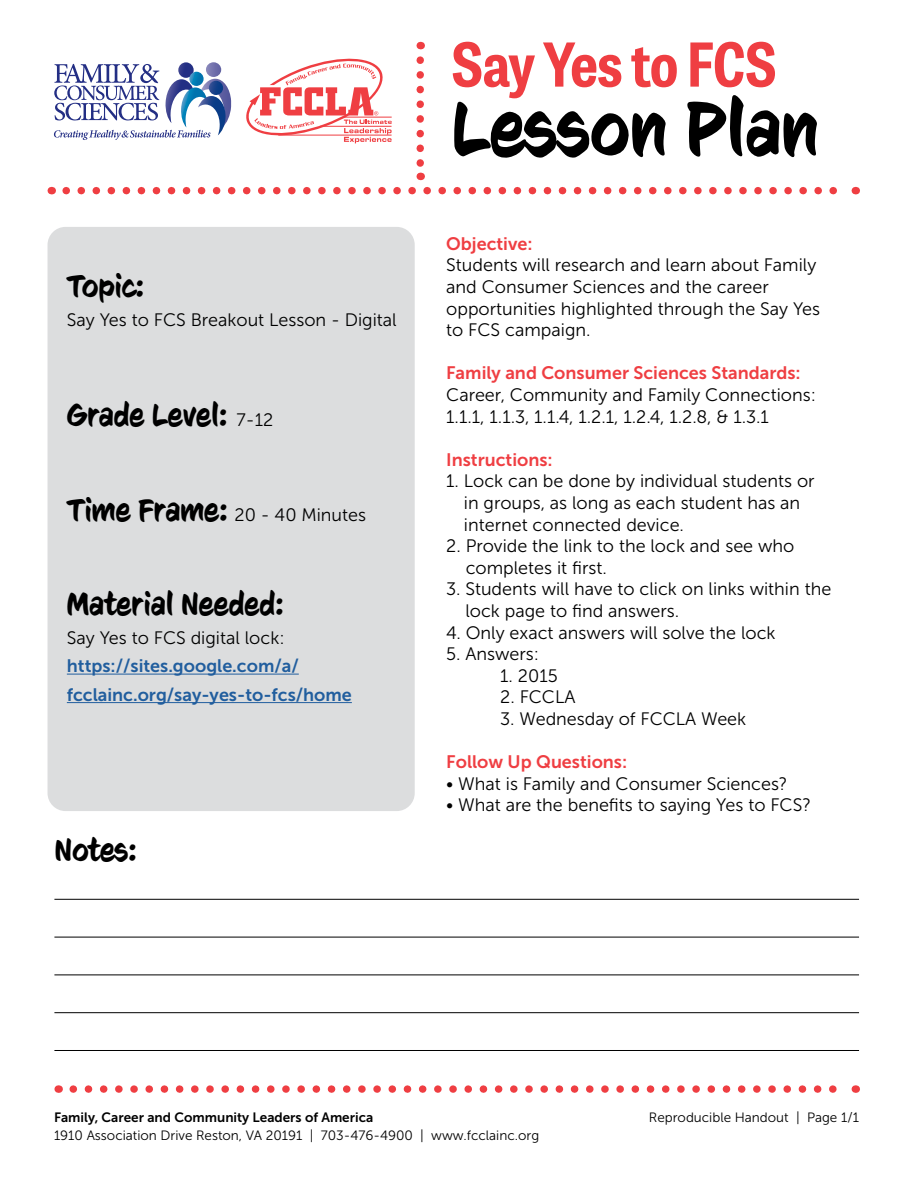
<style>
.page{position:relative;width:918px;height:1188px;background:#fff}
.page>*{position:absolute;margin:0;border:0;box-sizing:border-box;transform-origin:0 0}
.t1{font:75.75px "CC Sign Language";color:#000}
.t2{font:700 semi-condensed 60.15px "Tablet Gothic";letter-spacing:-.02em;color:#ef3e42}
.t3{font:31.5px "CC Sign Language";color:#000}
.t4{font:18px/21.6px "Museo Sans 300";color:#000}
.t5{font:18px "Museo Sans 700";color:#ef3e42}
.t6{font:18px/28.5px "Museo Sans 700";color:#215e9e}
.t7{font:13.5px "Museo Sans 300";color:#000}
.t8{font:13.5px "Museo Sans 700";color:#000}
.s1{font-family:"Museo Sans 300";font-size:18px}
.s2{font-family:"CC Sign Language";font-size:31.5px}
</style>
<div class="page">
<div style="left:48px;top:227px;width:367px;height:584px;background:#dcddde;border-radius:18px"></div>
<svg style="left:246px;top:59px;width:146px;height:84px"></svg>
<hr style="left:320px;top:126px;width:72px;height:1px;background:#ef3e42">
<hr style="left:278px;top:135px;width:114px;height:1px;background:#ef3e42">
<svg style="left:54px;top:62px;width:177px;height:78px"></svg>
<svg style="left:66px;top:187px;width:771px;height:7px"></svg>
<svg style="left:73px;top:1085px;width:764px;height:8px"></svg>
<hr style="left:67px;top:674px;width:232px;height:1px;background:#215e9e">
<hr style="left:67px;top:702px;width:285px;height:1px;background:#215e9e">
<hr style="left:54px;top:899px;width:805px;height:1px;background:#000">
<hr style="left:54px;top:937px;width:805px;height:1px;background:#000">
<hr style="left:54px;top:975px;width:805px;height:1px;background:#000">
<hr style="left:54px;top:1012px;width:805px;height:1px;background:#000">
<hr style="left:54px;top:1050px;width:805px;height:1px;background:#000">
<svg style="left:416px;top:60px;width:8px;height:120px"></svg>
<h3 class="t3" style="left:67px;top:269px;width:79px">Topic:</h3>
<p class="t4" style="left:67px;top:309px;width:331px">Say Yes to FCS Breakout Lesson - Digital</p>
<h3 class="t3" style="left:67px;top:397px;width:208px">Grade Level: <span class="s1">7-12</span></h3>
<p class="t4" style="left:67px;top:504px;width:301px"><span class="s2">Time Frame:</span> 20 - 40 Minutes</p>
<h3 class="t3" style="left:67px;top:587px;width:219px">Material Needed:</h3>
<p class="t4" style="left:67px;top:627px;width:219px">Say Yes to FCS digital lock:</p>
<p class="t6" style="left:67px;top:652px;width:287px">https://sites.google.com/a/ fcclainc.org/say-yes-to-fcs/home</p>
<h3 class="t3" style="left:54px;top:833px;width:84px">Notes:</h3>
<h2 class="t2" style="left:451px;top:22px;width:327px">Say Yes to FCS</h2>
<h1 class="t1" style="left:451px;top:87px;width:369px">Lesson Plan</h1>
<p class="t5" style="left:446px;top:234px;width:88px">Objective:</p>
<p class="t4" style="left:446px;top:255px;width:375px">Students will research and learn about Family and Consumer Sciences and the career opportunities highlighted through the Say Yes to FCS campaign.</p>
<p class="t5" style="left:446px;top:363px;width:356px">Family and Consumer Sciences Standards:</p>
<p class="t4" style="left:446px;top:384px;width:371px">Career, Community and Family Connections:<br>1.1.1, 1.1.3, 1.1.4, 1.2.1, 1.2.4, 1.2.8, &amp; 1.3.1</p>
<p class="t5" style="left:446px;top:450px;width:108px">Instructions:</p>
<p class="t4" style="left:464px;top:471px;width:352px;text-indent:-18px">1. Lock can be done by individual students or in groups, as long as each student has an internet connected device.</p>
<p class="t4" style="left:466px;top:535px;width:330px;text-indent:-19px">2. Provide the link to the lock and see who completes it first.</p>
<p class="t4" style="left:465px;top:579px;width:367px;text-indent:-19px">3. Students will have to click on links within the lock page to find answers.</p>
<p class="t4" style="left:446px;top:622px;width:331px">4. Only exact answers will solve the lock</p>
<p class="t4" style="left:446px;top:643px;width:94px">5. Answers:</p>
<p class="t4" style="left:500px;top:665px;width:59px">1. 2015</p>
<p class="t4" style="left:500px;top:687px;width:77px">2. FCCLA</p>
<p class="t4" style="left:500px;top:708px;width:248px">3. Wednesday of FCCLA Week</p>
<p class="t5" style="left:446px;top:752px;width:183px">Follow Up Questions:</p>
<p class="t4" style="left:446px;top:773px;width:343px">• What is Family and Consumer Sciences?</p>
<p class="t4" style="left:446px;top:795px;width:366px">• What are the benefits to saying Yes to FCS?</p>
<p class="t8" style="left:54px;top:1109px;width:321px">Family, Career and Community Leaders of America</p>
<p class="t7" style="left:54px;top:1128px;width:487px">1910 Association Drive Reston, VA 20191 | 703-476-4900 | www.fcclainc.org</p>
<p class="t7" style="left:649px;top:1110px;width:212px">Reproducible Handout | Page 1/1</p>
</div>
